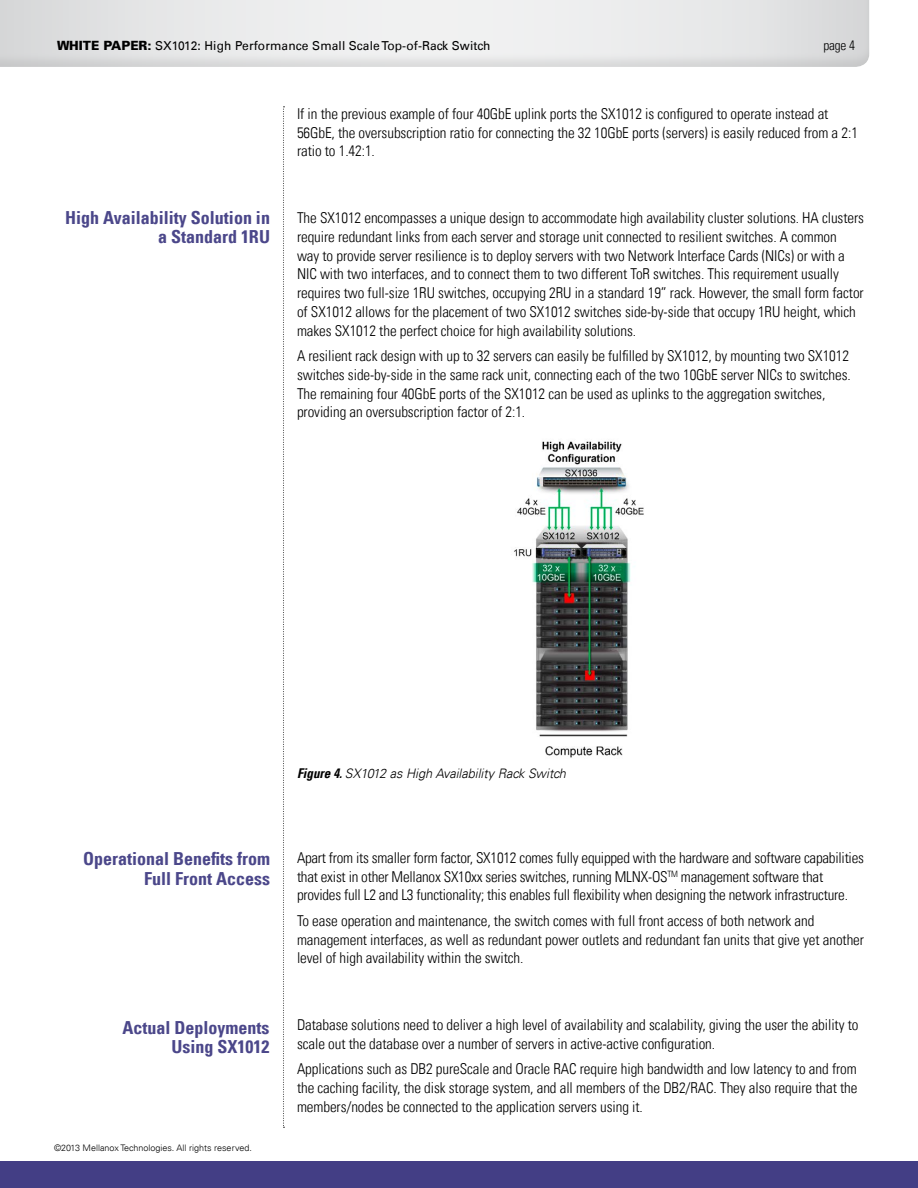
<style>
.page{position:relative;width:918px;height:1188px;background:#fff}
.page>*{position:absolute;margin:0;border:0;box-sizing:border-box;transform-origin:0 0}
.t1{font:700 condensed 18px/19.5px "Univers LT";color:#4b478a;text-align:right}
.t2{font:300 condensed 15px/18.8px "Univers LT";letter-spacing:-.005em;color:#000}
.t3{font:300 condensed 13.5px "Univers LT";color:#000}
.t4{font:italic 300 13.2px "Univers LT";color:#000}
.t5{font:12.3px "Univers LT";letter-spacing:.01em;color:#000}
.t6{font:300 9px "Univers LT";color:#000}
.s1{font-weight:900;font-size:12.75px}
.s2{font-weight:700;font-stretch:condensed;font-size:13.5px}
</style>
<div class="page">
<div style="left:0;top:0;width:881px;height:68px;background:#000;opacity:.25"></div>
<svg style="left:283px;top:106px;width:2px;height:1022px"></svg>
<div style="left:0;top:1161px;width:918px;height:27px;background:#433e85"></div>
<img style="left:514px;top:441px;width:130px;height:317px">
<p class="t5" style="left:57px;top:38px;width:435px"><span class="s1">WHITE PAPER:</span> SX1012: High Performance Small Scale Top-of-Rack Switch</p>
<p class="t3" style="left:823px;top:37px;width:33px">page 4</p>
<p class="t1" style="left:65px;top:207px;width:206px">High Availability Solution in a Standard 1RU</p>
<p class="t2" style="left:297px;top:104px;width:563px">If in the previous example of four 40GbE uplink ports the SX1012 is configured to operate instead at<br>56GbE, the oversubscription ratio for connecting the 32 10GbE ports (servers) is easily reduced from a 2:1 ratio to 1.42:1.</p>
<p class="t2" style="left:297px;top:208px;width:569px">The SX1012 encompasses a unique design to accommodate high availability cluster solutions. HA clusters require redundant links from each server and storage unit connected to resilient switches. A common<br>way to provide server resilience is to deploy servers with two Network Interface Cards (NICs) or with a NIC with two interfaces, and to connect them to two different ToR switches. This requirement usually requires two full-size 1RU switches, occupying 2RU in a standard 19” rack. However, the small form factor of SX1012 allows for the placement of two SX1012 switches side-by-side that occupy 1RU height, which makes SX1012 the perfect choice for high availability solutions.</p>
<p class="t2" style="left:297px;top:346px;width:555px">A resilient rack design with up to 32 servers can easily be fulfilled by SX1012, by mounting two SX1012 switches side-by-side in the same rack unit, connecting each of the two 10GbE server NICs to switches.<br>The remaining four 40GbE ports of the SX1012 can be used as uplinks to the aggregation switches, providing an oversubscription factor of 2:1.</p>
<p class="t4" style="left:297px;top:765px;width:271px"><span class="s2">Figure 4.</span> SX1012 as High Availability Rack Switch</p>
<p class="t1" style="left:83px;top:849px;width:188px">Operational Benefits from<br>Full Front Access</p>
<p class="t1" style="left:122px;top:1018px;width:148px">Actual Deployments<br>Using SX1012</p>
<p class="t6" style="left:54px;top:1143px;width:199px">©2013 Mellanox Technologies. All rights reserved.</p>
<p class="t2" style="left:297px;top:848px;width:569px">Apart from its smaller form factor, SX1012 comes fully equipped with the hardware and software capabilities that exist in other Mellanox SX10xx series switches, running MLNX-OS<sup>TM</sup> management software that provides full L2 and L3 functionality; this enables full flexibility when designing the network infrastructure.</p>
<p class="t2" style="left:297px;top:911px;width:569px">To ease operation and maintenance, the switch comes with full front access of both network and management interfaces, as well as redundant power outlets and redundant fan units that give yet another level of high availability within the switch.</p>
<p class="t2" style="left:297px;top:1016px;width:563px">Database solutions need to deliver a high level of availability and scalability, giving the user the ability to scale out the database over a number of servers in active-active configuration.</p>
<p class="t2" style="left:297px;top:1060px;width:562px;text-align:justify">Applications such as DB2 pureScale and Oracle RAC require high bandwidth and low latency to and from the caching facility, the disk storage system, and all members of the DB2/RAC. They also require that the members/nodes be connected to the application servers using it.</p>
</div>
